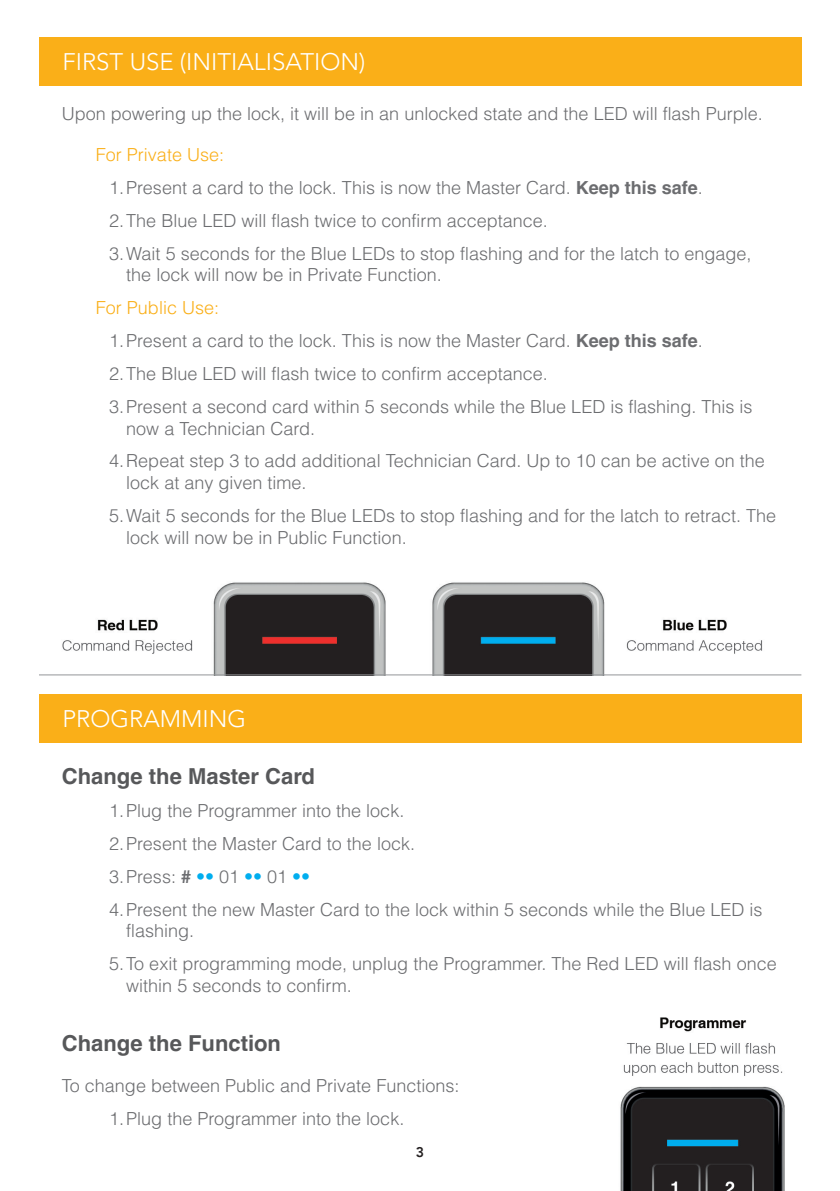
<style>
.page{position:relative;width:840px;height:1191px;background:#fff}
.page>*{position:absolute;margin:0;border:0;box-sizing:border-box;transform-origin:0 0}
.SECTION_TITLE{font:300 24px "Avenir LT Pro";color:#fff}
.Sub_Section_Heading{font:700 22px "Helvetica LT Pro";color:#57585a}
.Body_Text_2{font:300 18px/21.6px "Helvetica LT Pro";color:#6c6d70}
.Body_Text{font:300 18px "Helvetica LT Pro";color:#6c6d70}
.Body_Text_1{font:300 18px "Helvetica LT Pro";color:#6c6d70}
.Sub_Section_Sub_Titl{font:300 18px "Helvetica LT Pro";color:#faaf18}
.Page_Number{font:800 14px "Avenir LT Pro";color:#231f20}
.s1{font-weight:700}
.s2{color:#00aeef}
</style>
<div class="page">
<img style="left:620px;top:1017px;width:165px;height:174px">
<img style="left:62px;top:582px;width:701px;height:92px">
<hr style="left:39px;top:674px;width:762px;height:1px;background:#939598">
<div style="left:39px;top:37px;width:762px;height:49px;background:#faaf18"></div>
<div style="left:39px;top:694px;width:762px;height:48px;background:#faaf18"></div>
<p class="SECTION_TITLE" style="left:62px;top:48px;width:304px">FIRST USE (INITIALISATION)</p>
<p class="Body_Text" style="left:62px;top:102px;width:702px">Upon powering up the lock, it will be in an unlocked state and the LED will flash Purple.</p>
<p class="Sub_Section_Sub_Titl" style="left:96px;top:143px;width:130px">For Private Use:</p>
<p class="Body_Text_2" style="left:109px;top:176px;width:594px">1.Present a card to the lock. This is now the Master Card. <span class="s1">Keep this safe</span>.</p>
<p class="Body_Text_2" style="left:109px;top:209px;width:440px">2. The Blue LED will flash twice to confirm acceptance.</p>
<p class="Body_Text_2" style="left:126px;top:242px;width:626px;text-indent:-17px">3. Wait 5 seconds for the Blue LEDs to stop flashing and for the latch to engage, the lock will now be in Private Function.</p>
<p class="Sub_Section_Sub_Titl" style="left:96px;top:296px;width:125px">For Public Use:</p>
<p class="Body_Text_2" style="left:109px;top:330px;width:594px">1.Present a card to the lock. This is now the Master Card. <span class="s1">Keep this safe</span>.</p>
<p class="Body_Text_2" style="left:109px;top:362px;width:440px">2. The Blue LED will flash twice to confirm acceptance.</p>
<p class="Body_Text_2" style="left:126px;top:395px;width:627px;text-indent:-17px">3. Present a second card within 5 seconds while the Blue LED is flashing. This is now a Technician Card.</p>
<p class="Body_Text_2" style="left:126px;top:450px;width:639px;text-indent:-17px">4.Repeat step 3 to add additional Technician Card. Up to 10 can be active on the lock at any given time.</p>
<p class="Body_Text_2" style="left:126px;top:504px;width:651px;text-indent:-17px">5. Wait 5 seconds for the Blue LEDs to stop flashing and for the latch to retract. The lock will now be in Public Function.</p>
<p class="SECTION_TITLE" style="left:62px;top:704px;width:185px">PROGRAMMING</p>
<p class="Sub_Section_Heading" style="left:62px;top:763px;width:254px">Change the Master Card</p>
<p class="Body_Text_2" style="left:109px;top:799px;width:296px">1.Plug the Programmer into the lock.</p>
<p class="Body_Text_2" style="left:109px;top:832px;width:307px">2.Present the Master Card to the lock.</p>
<p class="Body_Text_2" style="left:109px;top:865px;width:202px">3.Press: <span class="s1">#</span> <span class="s2">••</span> 01 <span class="s2">••</span> 01 <span class="s2">••</span></p>
<p class="Body_Text_2" style="left:126px;top:898px;width:637px;text-indent:-17px">4.Present the new Master Card to the lock within 5 seconds while the Blue LED is flashing.</p>
<p class="Body_Text_2" style="left:126px;top:953px;width:651px;text-indent:-17px">5. To exit programming mode, unplug the Programmer. The Red LED will flash once within 5 seconds to confirm.</p>
<p class="Sub_Section_Heading" style="left:62px;top:1030px;width:221px">Change the Function</p>
<p class="Body_Text_1" style="left:62px;top:1074px;width:399px">To change between Public and Private Functions:</p>
<p class="Body_Text_2" style="left:109px;top:1107px;width:296px">1.Plug the Programmer into the lock.</p>
<p class="Page_Number" style="left:415px;top:1143px;width:10px">3</p>
</div>
